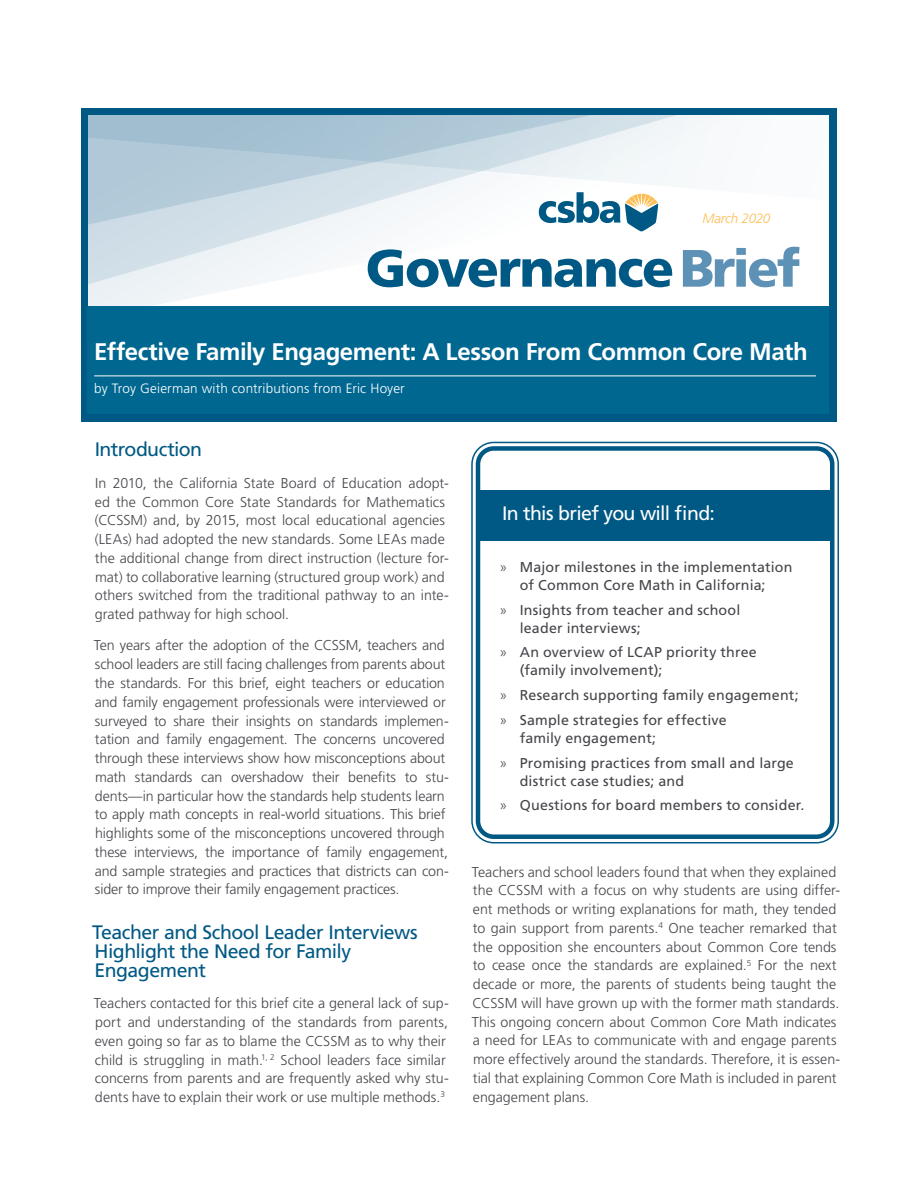
<style>
.page{position:relative;width:918px;height:1188px;background:#fff}
.page>*{position:absolute;margin:0;border:0;box-sizing:border-box;transform-origin:0 0}
.t1{font:900 52.5px "Frutiger LT Std";letter-spacing:-.03em;color:#005984}
.t2{font:700 24px "Frutiger LT Std";letter-spacing:-.02em;color:#fff}
.t3{font:19.5px/19.2px "Frutiger LT Std";letter-spacing:-.025em;color:#005984}
.t4{font:19.5px "Frutiger LT Std";letter-spacing:-.035em;color:#fff}
.t5{font:300 14.25px/18.8px "Frutiger LT Std";letter-spacing:-.005em;color:#46444a}
.t6{font:14.25px/18px "Frutiger LT Std";letter-spacing:.01em;color:#46444a}
.t7{font:300 13.5px "Frutiger LT Std";letter-spacing:.015em;color:#fff}
.t8{font:italic 300 13.5px "Frutiger LT Std";letter-spacing:-.02em;color:#fdbe56}
.s1{color:#5d91b6}
.s2{font-weight:300}
</style>
<div class="page">
<div style="left:81px;top:108px;width:756px;height:313px;background:#005984"></div>
<svg style="left:88px;top:268px;width:741px;height:38px;background:#fbfcfd"></svg>
<svg style="left:88px;top:115px;width:741px;height:153px;background:#dde7ee"></svg>
<div style="left:87px;top:306px;width:742px;height:108px;background:#006791"></div>
<hr style="left:94px;top:376px;width:722px;height:1px;background:#fff">
<svg style="left:539px;top:192px;width:119px;height:40px"></svg>
<div style="left:471px;top:442px;width:368px;height:401px;border:2px solid #005984;border-radius:22px"></div>
<div style="left:476px;top:446px;width:358px;height:393px;border:4px solid #005984;border-radius:16px"></div>
<div style="left:480px;top:490px;width:350px;height:50px;background:#005984"></div>
<p class="t8" style="left:703px;top:211px;width:69px">March 2020</p>
<h1 class="t1" style="left:366px;top:237px;width:436px">Governance <span class="s1">Brief</span></h1>
<h2 class="t2" style="left:94px;top:338px;width:715px">Effective Family Engagement: A Lesson From Common Core Math</h2>
<p class="t7" style="left:94px;top:381px;width:312px">by Troy Geierman with contributions from Eric Hoyer</p>
<h3 class="t3" style="left:95px;top:440px;width:109px">Introduction</h3>
<p class="t5" style="left:95px;top:474px;width:355px">In 2010, the California State Board of Education adopt&shy;ed the Common Core State Standards for Mathematics (CCSSM) and, by 2015, most local educational agencies (LEAs) had adopted the new standards. Some LEAs made the additional change from direct instruction (lecture for&shy;mat) to collaborative learning (structured group work) and others switched from the traditional pathway to an inte&shy;grated pathway for high school.</p>
<p class="t5" style="left:94px;top:636px;width:357px">Ten years after the adoption of the CCSSM, teachers and school leaders are still facing challenges from parents about the standards. For this brief, eight teachers or education and family engagement professionals were interviewed or surveyed to share their insights on standards implemen&shy;tation and family engagement. The concerns uncovered through these interviews show how misconceptions about math standards can overshadow their benefits to stu&shy;dents—in particular how the standards help students learn to apply math concepts in real-world situations. This brief highlights some of the misconceptions uncovered through these interviews, the importance of family engagement, and sample strategies and practices that districts can con&shy;sider to improve their family engagement practices.</p>
<h3 class="t3" style="left:92px;top:922px;width:327px">Teacher and School Leader Interviews<br>Highlight the Need for Family<br>Engagement</h3>
<p class="t5" style="left:94px;top:994px;width:357px">Teachers contacted for this brief cite a general lack of sup&shy;port and understanding of the standards from parents, even going so far as to blame the CCSSM as to why their child is struggling in math.<sup>1,</sup> <sup>2</sup> School leaders face similar concerns from parents and are frequently asked why stu&shy;dents have to explain their work or use multiple methods.<sup>3</sup></p>
<h3 class="t4" style="left:502px;top:502px;width:214px">In this brief you will find:</h3>
<p class="t6" style="left:500px;top:558px;width:294px;text-align:center"><span class="s2">»</span> Major milestones in the implementation of Common Core Math in California;</p>
<p class="t6" style="left:520px;top:601px;width:222px;text-indent:-20px"><span class="s2">»</span> Insights from teacher and school leader interviews;</p>
<p class="t6" style="left:520px;top:644px;width:238px;text-indent:-20px"><span class="s2">»</span> An overview of LCAP priority three (family involvement);</p>
<p class="t6" style="left:500px;top:683px;width:301px;line-height:24.8px"><span class="s2">»</span> Research supporting family engagement; <span class="s2">»</span> Sample strategies for effective</p>
<p class="t6" style="left:500px;top:726px;width:296px;line-height:24.8px;text-indent:20px">family engagement;<br><span class="s2">»</span> Promising practices from small and large</p>
<p class="t6" style="left:500px;top:768px;width:306px;line-height:24.8px;text-indent:20px">district case studies; and<br><span class="s2">»</span> Questions for board members to consider.</p>
<p class="t5" style="left:472px;top:863px;width:370px">Teachers and school leaders found that when they explained the CCSSM with a focus on why students are using differ&shy;ent methods or writing explanations for math, they tended to gain support from parents.<sup>4</sup> One teacher remarked that the opposition she encounters about Common Core tends to cease once the standards are explained.<sup>5</sup> For the next decade or more, the parents of students being taught the CCSSM will have grown up with the former math standards.<br>This ongoing concern about Common Core Math indicates a need for LEAs to communicate with and engage parents more effectively around the standards. Therefore, it is essen&shy;tial that explaining Common Core Math is included in parent engagement plans.</p>
</div>
